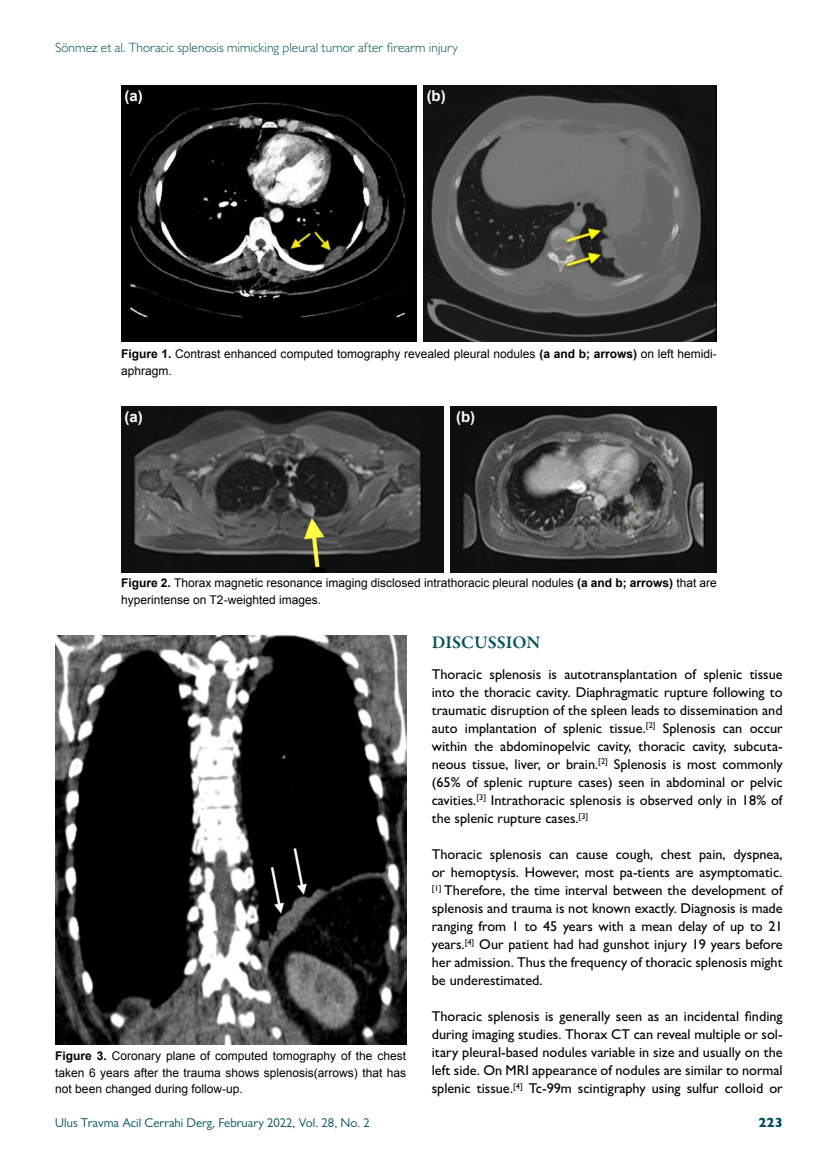
<style>
.page{position:relative;width:838px;height:1170px;background:#fff}
.page>*{position:absolute;margin:0;border:0;box-sizing:border-box;transform-origin:0 0}
.t1{font:600 18px "Garamond Premr Pro";color:#004f5a}
.t2{font:700 15px "Arial";color:#fff}
.t3{font:500 14.25px/18px "Gill Sans MT Pro";color:#000;text-align:justify}
.t4{font:300 13.5px "Gill Sans MT Pro";color:#004f5a}
.t5{font:800 13.5px "Gill Sans MT Pro";color:#004f5a}
.t6{font:12.75px "Gill Sans MT Pro";color:#004f5a}
.t7{font:12px/16.5px "Arial";color:#000}
.s1{font-weight:700}
</style>
<div class="page">
<img style="left:55px;top:635px;width:351px;height:409px">
<img style="left:121px;top:85px;width:295px;height:257px">
<img style="left:423px;top:85px;width:294px;height:257px">
<img style="left:121px;top:406px;width:322px;height:166px">
<img style="left:451px;top:406px;width:266px;height:166px">
<p class="t4" style="left:55px;top:39px;width:404px">Sönmez et al. Thoracic splenosis mimicking pleural tumor after firearm injury</p>
<p class="t2" style="left:124px;top:85px;width:20px">(a)</p>
<p class="t2" style="left:426px;top:85px;width:21px">(b)</p>
<p class="t7" style="left:121px;top:346px;width:597px"><span class="s1">Figure 1.</span> Contrast enhanced computed tomography revealed pleural nodules <span class="s1">(a and b; arrows)</span> on left hemidi&shy;aphragm.</p>
<p class="t2" style="left:124px;top:406px;width:20px">(a)</p>
<p class="t2" style="left:456px;top:406px;width:21px">(b)</p>
<p class="t7" style="left:121px;top:575px;width:597px"><span class="s1">Figure 2.</span> Thorax magnetic resonance imaging disclosed intrathoracic pleural nodules <span class="s1">(a and b; arrows)</span> that are hyperintense on T2-weighted images.</p>
<p class="t7" style="left:55px;top:1047px;width:352px;text-align:justify"><span class="s1">Figure 3.</span> Coronary plane of computed tomography of the chest taken 6 years after the trauma shows splenosis(arrows) that has not been changed during follow-up.</p>
<p class="t1" style="left:432px;top:631px;width:110px">DISCUSSION</p>
<p class="t3" style="left:432px;top:665px;width:352px">Thoracic splenosis is autotransplantation of splenic tissue into the thoracic cavity. Diaphragmatic rupture following to traumatic disruption of the spleen leads to dissemination and auto implantation of splenic tissue.<sup>[2]</sup> Splenosis can occur within the abdominopelvic cavity, thoracic cavity, subcuta&shy;neous tissue, liver, or brain.<sup>[2]</sup> Splenosis is most commonly (65% of splenic rupture cases) seen in abdominal or pelvic cavities.<sup>[3]</sup> Intrathoracic splenosis is observed only in 18% of the splenic rupture cases.<sup>[3]</sup></p>
<p class="t3" style="left:432px;top:845px;width:352px">Thoracic splenosis can cause cough, chest pain, dyspnea, or hemoptysis. However, most pa-tients are asymptomatic. <sup>[1]</sup> Therefore, the time interval between the development of splenosis and trauma is not known exactly. Diagnosis is made ranging from 1 to 45 years with a mean delay of up to 21 years.<sup>[4]</sup> Our patient had had gunshot injury 19 years before her admission. Thus the frequency of thoracic splenosis might be underestimated.</p>
<p class="t3" style="left:432px;top:1007px;width:352px">Thoracic splenosis is generally seen as an incidental finding during imaging studies. Thorax CT can reveal multiple or sol&shy;itary pleural-based nodules variable in size and usually on the left side. On MRI appearance of nodules are similar to normal splenic tissue.<sup>[4]</sup> Tc-99m scintigraphy using sulfur colloid or</p>
<p class="t6" style="left:55px;top:1115px;width:316px">Ulus Travma Acil Cerrahi Derg, February 2022, Vol. 28, No. 2</p>
<p class="t5" style="left:758px;top:1114px;width:26px">223</p>
</div>
